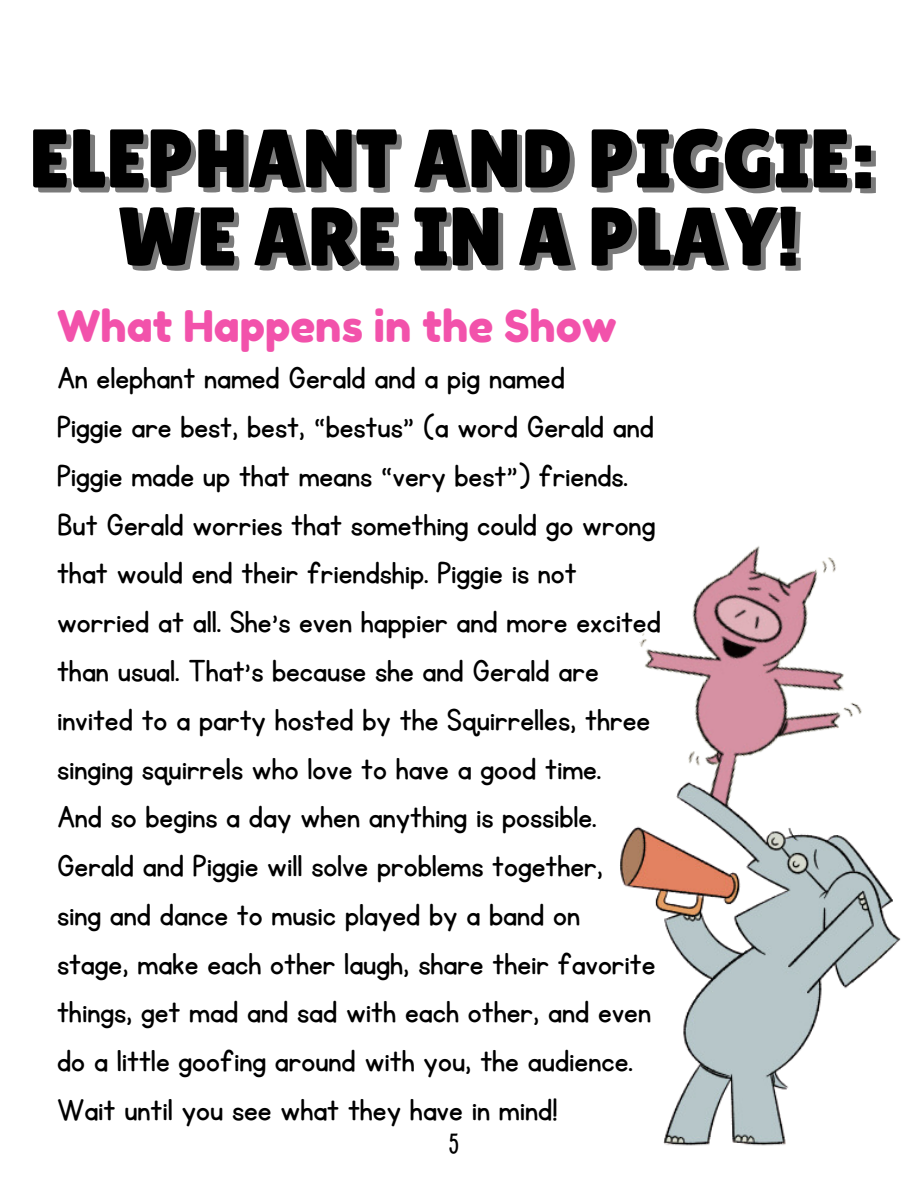
<style>
.page{position:relative;width:918px;height:1188px;background:#fff}
.page>*{position:absolute;margin:0;border:0;box-sizing:border-box;transform-origin:0 0}
.t1{font:82.95px/78px "Lilita One";color:#000;text-align:center}
.t2{font:43.5px "Fredoka One";color:#f252ab}
.t3{font:35.4px "KG Primary Penmanship";color:#000}
.t4{font:28.35px "Grand Hotel";color:#000}
</style>
<div class="page">
<img style="left:639px;top:546px;width:223px;height:201px">
<img style="left:620px;top:747px;width:281px;height:399px">
<p class="t1" style="left:29px;top:119px;width:846px">ELEPHANT AND PIGGIE:<br>WE ARE IN A PLAY!</p>
<p class="t2" style="left:57px;top:300px;width:561px">What Happens in the Show</p>
<p class="t3" style="left:57px;top:361px;width:509px">An elephant named Gerald and a pig named</p>
<p class="t3" style="left:57px;top:410px;width:598px">Piggie are best, best, “bestus” (a word Gerald and</p>
<p class="t3" style="left:57px;top:459px;width:572px">Piggie made up that means “very best”) friends.</p>
<p class="t3" style="left:57px;top:507px;width:600px">But Gerald worries that something could go wrong</p>
<p class="t3" style="left:57px;top:556px;width:521px">that would end their friendship. Piggie is not</p>
<p class="t3" style="left:57px;top:605px;width:605px">worried at all. She’s even happier and more excited</p>
<p class="t3" style="left:57px;top:654px;width:543px">than usual. That’s because she and Gerald are</p>
<p class="t3" style="left:57px;top:702px;width:595px">invited to a party hosted by the Squirrelles, three</p>
<p class="t3" style="left:57px;top:751px;width:546px">singing squirrels who love to have a good time.</p>
<p class="t3" style="left:57px;top:800px;width:541px">And so begins a day when anything is possible.</p>
<p class="t3" style="left:57px;top:849px;width:548px">Gerald and Piggie will solve problems together,</p>
<p class="t3" style="left:57px;top:898px;width:525px">sing and dance to music played by a band on</p>
<p class="t3" style="left:57px;top:946px;width:600px">stage, make each other laugh, share their favorite</p>
<p class="t3" style="left:57px;top:995px;width:596px">things, get mad and sad with each other, and even</p>
<p class="t3" style="left:57px;top:1044px;width:577px">do a little goofing around with you, the audience.</p>
<p class="t3" style="left:57px;top:1093px;width:502px">Wait until you see what they have in mind!</p>
<p class="t4" style="left:449px;top:1126px;width:12px">5</p>
</div>
